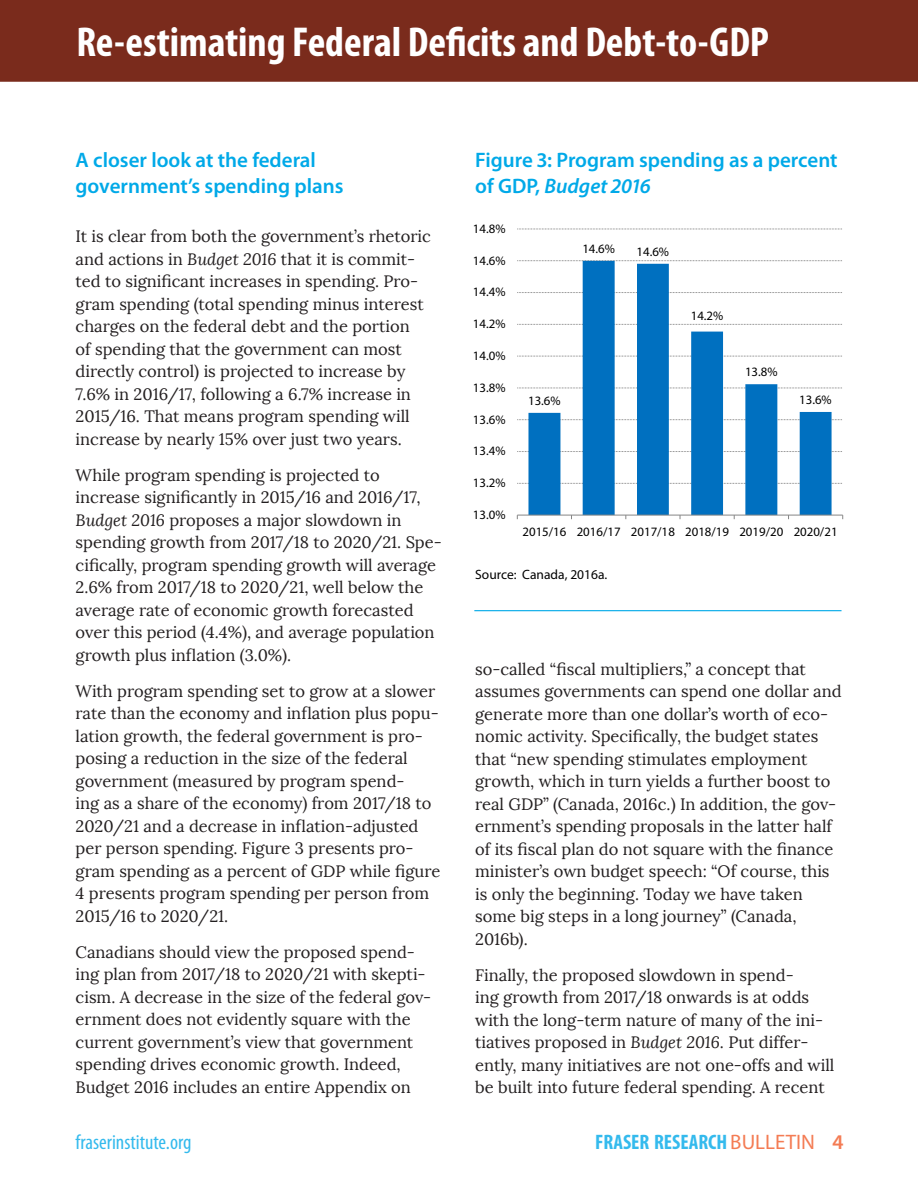
<style>
.page{position:relative;width:918px;height:1188px;background:#fff}
.page>*{position:absolute;margin:0;border:0;box-sizing:border-box;transform-origin:0 0}
.t1{font:700 condensed 42px "Myriad Pro";color:#fff}
.Table_head{font:600 21px/25.5px "Myriad Pro";color:#01a9e8}
.Head_2{font:600 21px/25.5px "Myriad Pro";color:#01a9e8}
.t2{font:700 condensed 21px "Myriad Pro";color:#34baed}
.t3{font:condensed 21px "Myriad Pro";color:#34baed}
.t4{font:16.5px/22.5px "Lora";color:#231f20}
.table_source{font:13.5px "Myriad Pro";color:#000}
.t5{font:12.9px "Myriad Pro";letter-spacing:-.005em;color:#000}
.s1{font-style:italic}
.s2{font-weight:400;font-stretch:normal;color:#f47c54}
.s3{font-weight:600;font-stretch:normal;color:#f47c54}
</style>
<div class="page">
<div style="left:0;top:0;width:918px;height:82px;background:#7a2b1c"></div>
<div style="left:76px;top:24px;width:766px;height:47px;background:#7a2b1c"></div>
<div style="left:75px;top:23px;width:768px;height:49px;border:2px solid #7a2b1c"></div>
<hr style="left:474px;top:610px;width:368px;height:1px;background:#01a9e8">
<svg style="left:517px;top:483px;width:325px;height:1px"></svg>
<svg style="left:517px;top:451px;width:325px;height:1px"></svg>
<svg style="left:517px;top:419px;width:325px;height:1px"></svg>
<svg style="left:517px;top:388px;width:325px;height:1px"></svg>
<svg style="left:517px;top:356px;width:325px;height:1px"></svg>
<svg style="left:517px;top:324px;width:325px;height:1px"></svg>
<svg style="left:517px;top:292px;width:325px;height:1px"></svg>
<svg style="left:517px;top:260px;width:325px;height:1px"></svg>
<svg style="left:517px;top:229px;width:325px;height:1px"></svg>
<svg style="left:528px;top:261px;width:304px;height:254px"></svg>
<hr style="left:517px;top:515px;width:326px;height:1px;background:#868686">
<h1 class="t1" style="left:76px;top:16px;width:694px">Re-estimating Federal Deficits and Debt-to-GDP</h1>
<p class="Head_2" style="left:76px;top:147px;width:269px">A closer look at the federal government’s spending plans</p>
<p class="t4" style="left:76px;top:226px;width:357px">It is clear from both the government’s rhetoric and actions in <span class="s1">Budget 2016</span> that it is commit&shy;ted to significant increases in spending. Pro&shy;gram spending (total spending minus interest charges on the federal debt and the portion<br>of spending that the government can most directly control) is projected to increase by 7.6% in 2016/17, following a 6.7% increase in 2015/16. That means program spending will increase by nearly 15% over just two years.</p>
<p class="t4" style="left:76px;top:464px;width:368px">While program spending is projected to increase significantly in 2015/16 and 2016/17, <span class="s1">Budget 2016</span> proposes a major slowdown in spending growth from 2017/18 to 2020/21. Spe&shy;cifically, program spending growth will average 2.6% from 2017/18 to 2020/21, well below the average rate of economic growth forecasted over this period (4.4%), and average population growth plus inflation (3.0%).</p>
<p class="t4" style="left:76px;top:680px;width:366px">With program spending set to grow at a slower rate than the economy and inflation plus popu&shy;lation growth, the federal government is pro&shy;posing a reduction in the size of the federal government (measured by program spend-<br>ing as a share of the economy) from 2017/18 to 2020/21 and a decrease in inflation-adjusted per person spending. Figure 3 presents pro&shy;gram spending as a percent of GDP while figure 4 presents program spending per person from 2015/16 to 2020/21.</p>
<p class="t4" style="left:76px;top:941px;width:357px">Canadians should view the proposed spend&shy;ing plan from 2017/18 to 2020/21 with skepti&shy;cism. A decrease in the size of the federal gov&shy;ernment does not evidently square with the current government’s view that government spending drives economic growth. Indeed, Budget 2016 includes an entire Appendix on</p>
<p class="Table_head" style="left:475px;top:147px;width:364px">Figure 3: Program spending as a percent of GDP, <span class="s1">Budget 2016</span></p>
<p class="t5" style="left:473px;top:221px;width:34px">14.8%</p>
<p class="t5" style="left:473px;top:252px;width:34px">14.6%</p>
<p class="t5" style="left:473px;top:284px;width:34px">14.4%</p>
<p class="t5" style="left:473px;top:316px;width:34px">14.2%</p>
<p class="t5" style="left:473px;top:348px;width:34px">14.0%</p>
<p class="t5" style="left:473px;top:379px;width:34px">13.8%</p>
<p class="t5" style="left:473px;top:411px;width:34px">13.6%</p>
<p class="t5" style="left:473px;top:443px;width:34px">13.4%</p>
<p class="t5" style="left:473px;top:475px;width:34px">13.2%</p>
<p class="t5" style="left:473px;top:507px;width:34px">13.0%</p>
<p class="t5" style="left:582px;top:241px;width:34px">14.6%</p>
<p class="t5" style="left:637px;top:243px;width:34px">14.6%</p>
<p class="t5" style="left:691px;top:308px;width:34px">14.2%</p>
<p class="t5" style="left:528px;top:393px;width:34px">13.6%</p>
<p class="t5" style="left:745px;top:364px;width:34px">13.8%</p>
<p class="t5" style="left:799px;top:392px;width:34px">13.6%</p>
<p class="t5" style="left:523px;top:523px;width:317px">2015/16 2016/17 2017/18 2018/19 2019/20 2020/21</p>
<p class="table_source" style="left:475px;top:566px;width:134px">Source: Canada, 2016a.</p>
<p class="t4" style="left:475px;top:658px;width:368px">so-called “fiscal multipliers,” a concept that assumes governments can spend one dollar and generate more than one dollar’s worth of eco&shy;nomic activity. Specifically, the budget states that “new spending stimulates employment growth, which in turn yields a further boost to real GDP” (Canada, 2016c.) In addition, the gov&shy;ernment’s spending proposals in the latter half of its fiscal plan do not square with the finance minister’s own budget speech: “Of course, this is only the beginning. Today we have taken some big steps in a long journey” (Canada, 2016b).</p>
<p class="t4" style="left:475px;top:964px;width:361px">Finally, the proposed slowdown in spend-<br>ing growth from 2017/18 onwards is at odds with the long-term nature of many of the ini&shy;tiatives proposed in <span class="s1">Budget 2016</span>. Put differ&shy;ently, many initiatives are not one-offs and will be built into future federal spending. A recent</p>
<p class="t3" style="left:76px;top:1129px;width:117px">fraserinstitute.org</p>
<p class="t2" style="left:595px;top:1129px;width:250px">FRASER RESEARCH <span class="s2">BULLETIN</span> <span class="s3">4</span></p>
</div>
